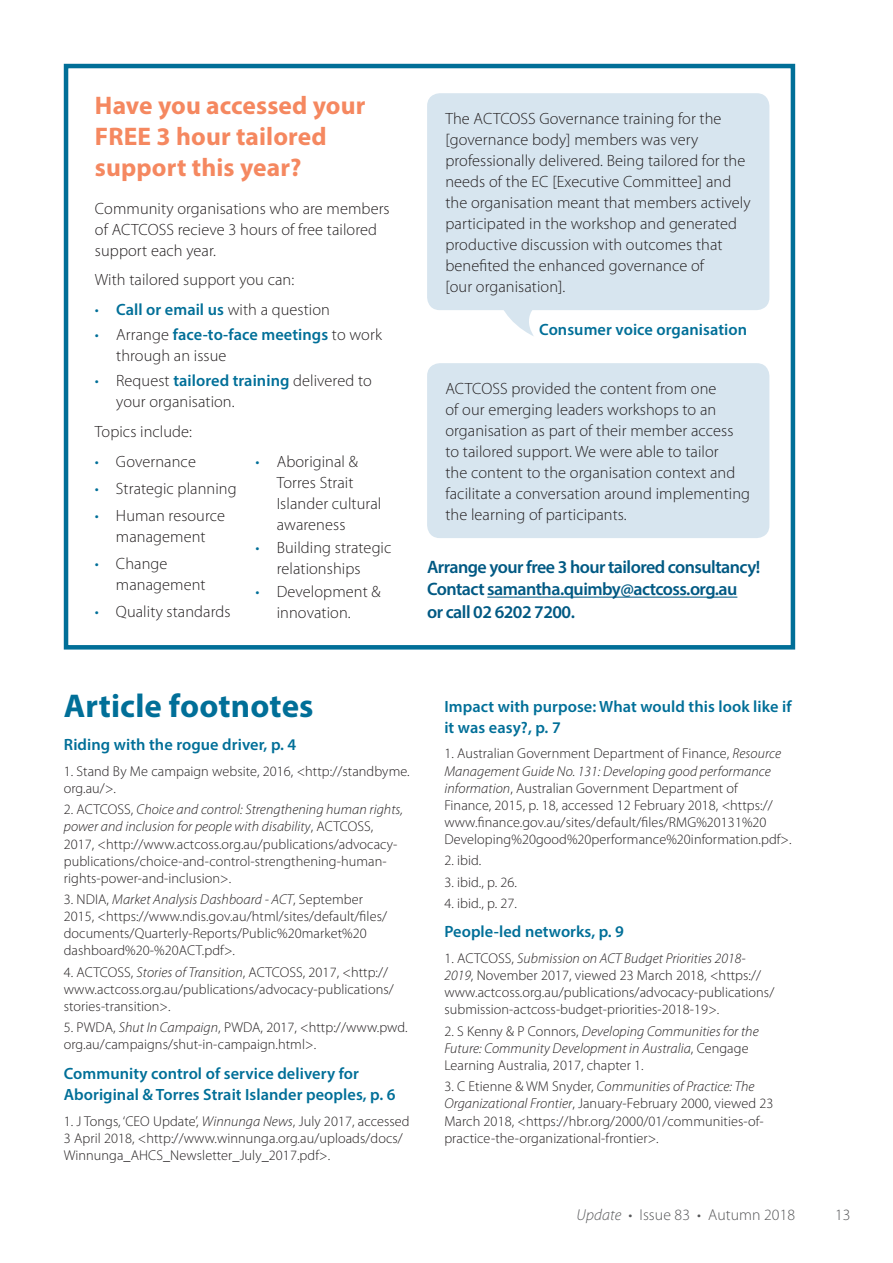
<style>
.page{position:relative;width:893px;height:1263px;background:#fff}
.page>*{position:absolute;margin:0;border:0;box-sizing:border-box;transform-origin:0 0}
.t1{font:700 33px "Myriad Pro";letter-spacing:.005em;color:#016f98}
.t2{font:700 25.5px/30.6px "Myriad Pro";letter-spacing:.005em;color:#f58860}
.t3{font:600 18px/22.5px "Myriad Pro";letter-spacing:-.03em;color:#005983}
.t4{font:300 16.35px/21px "Myriad Pro";letter-spacing:.005em;color:#231f20}
.t5{font:600 16.35px/21px "Myriad Pro";letter-spacing:.005em;color:#016f98}
.t6{font:300 15.75px "Myriad Pro";letter-spacing:.005em;color:#57585a}
.t7{font:300 14.25px/17.1px "Myriad Pro";letter-spacing:.005em;color:#231f20}
.t8{font:italic 300 14.25px/17.1px "Myriad Pro";letter-spacing:.005em;color:#231f20}
.s1{font-weight:300}
.s2{font-weight:300;color:#231f20}
.s3{color:#016f98}
.s4{font-weight:600;color:#016f98}
.s5{font-style:italic}
.s6{font-style:normal}
</style>
<div class="page">
<div style="left:64px;top:64px;width:731px;height:585px;border:4px solid #016f98"></div>
<div style="left:427px;top:363px;width:342px;height:175px;background:#d7e5ef;border-radius:13px"></div>
<svg style="left:503px;top:310px;width:31px;height:26px"></svg>
<hr style="left:487px;top:597px;width:250px;height:1px;background:#005983">
<div style="left:427px;top:93px;width:342px;height:217px;background:#d7e5ef;border-radius:13px"></div>
<h2 class="t2" style="left:95px;top:90px;width:272px">Have you accessed your<br>FREE 3 hour tailored support this year?</h2>
<p class="t4" style="left:95px;top:198px;width:296px">Community organisations who are members of ACTCOSS recieve 3 hours of free tailored support each year.</p>
<p class="t4" style="left:95px;top:269px;width:201px">With tailored support you can:</p>
<p class="t5" style="left:95px;top:298px;width:236px"><span class="s1">•</span> Call or email us <span class="s2">with a question</span></p>
<p class="t4" style="left:116px;top:324px;width:267px;text-indent:-21px"><span class="s3">•</span> Arrange <span class="s4">face-to-face meetings</span> to work through an issue</p>
<p class="t4" style="left:116px;top:370px;width:257px;text-indent:-21px"><span class="s3">•</span> Request <span class="s4">tailored training</span> delivered to your organisation.</p>
<p class="t4" style="left:95px;top:421px;width:99px">Topics include:</p>
<p class="t4" style="left:95px;top:451px;width:103px"><span class="s3">•</span> Governance</p>
<p class="t4" style="left:95px;top:478px;width:143px"><span class="s3">•</span> Strategic planning</p>
<p class="t4" style="left:95px;top:505px;width:132px;text-align:center"><span class="s3">•</span> Human resource management</p>
<p class="t4" style="left:116px;top:553px;width:91px;text-indent:-21px"><span class="s3">•</span> Change management</p>
<p class="t4" style="left:95px;top:601px;width:137px"><span class="s3">•</span> Quality standards</p>
<p class="t4" style="left:277px;top:451px;width:106px;text-indent:-21px"><span class="s3">•</span> Aboriginal &amp;<br>Torres Strait<br>Islander cultural awareness</p>
<p class="t4" style="left:255px;top:537px;width:137px;text-align:center"><span class="s3">•</span> Building strategic relationships</p>
<p class="t4" style="left:255px;top:581px;width:127px;text-align:center"><span class="s3">•</span> Development &amp; innovation.</p>
<p class="t4" style="left:445px;top:108px;width:307px">The ACTCOSS Governance training for the [governance body] members was very professionally delivered. Being tailored for the needs of the EC [Executive Committee] and the organisation meant that members actively participated in the workshop and generated productive discussion with outcomes that benefited the enhanced governance of<br>[our organisation].</p>
<p class="t5" style="left:539px;top:318px;width:209px">Consumer voice organisation</p>
<p class="t4" style="left:445px;top:378px;width:306px">ACTCOSS provided the content from one<br>of our emerging leaders workshops to an organisation as part of their member access to tailored support. We were able to tailor<br>the content to the organisation context and facilitate a conversation around implementing the learning of participants.</p>
<p class="t3" style="left:427px;top:555px;width:335px">Arrange your free 3 hour tailored consultancy!<br>Contact samantha.quimby@actcoss.org.au<br>or call 02 6202 7200.</p>
<h1 class="t1" style="left:64px;top:684px;width:251px">Article footnotes</h1>
<p class="t5" style="left:444px;top:695px;width:349px">Impact with purpose: What would this look like if it was easy?, p. 7</p>
<p class="t7" style="left:444px;top:745px;width:349px">1. Australian Government Department of Finance, <span class="s5">Resource Management Guide No. 131: Developing good performance information</span>, Australian Government Department of<br>Finance, 2015, p. 18, accessed 12 February 2018, &lt;https:// www.finance.gov.au/sites/default/files/RMG%20131%20<br>Developing%20good%20performance%20information.pdf&gt;.</p>
<p class="t7" style="left:444px;top:852px;width:38px">2. ibid.</p>
<p class="t7" style="left:444px;top:873px;width:74px">3. ibid., p. 26.</p>
<p class="t7" style="left:444px;top:894px;width:74px">4. ibid., p. 27.</p>
<p class="t5" style="left:444px;top:921px;width:181px">People-led networks, p. 9</p>
<p class="t7" style="left:444px;top:950px;width:331px">1. ACTCOSS, <span class="s5">Submission on ACT Budget Priorities 2018- 2019</span>, November 2017, viewed 23 March 2018, &lt;https:// www.actcoss.org.au/publications/advocacy-publications/ submission-actcoss-budget-priorities-2018-19&gt;.</p>
<p class="t8" style="left:444px;top:1022px;width:316px"><span class="s6">2. S Kenny &amp; P Connors,</span> Developing Communities for the<br>Future: Community Development in Australia<span class="s6">, Cengage<br>Learning Australia, 2017, chapter 1.</span></p>
<p class="t7" style="left:444px;top:1078px;width:330px">3. C Etienne &amp; WM Snyder, <span class="s5">Communities of Practice: The Organizational Frontier</span>, January-February 2000, viewed 23<br>March 2018, &lt;https://hbr.org/2000/01/communities-of&shy;practice-the-organizational-frontier&gt;.</p>
<p class="t5" style="left:64px;top:734px;width:234px">Riding with the rogue driver, p. 4</p>
<p class="t7" style="left:64px;top:762px;width:347px">1. Stand By Me campaign website, 2016, &lt;http://standbyme. org.au/&gt;.</p>
<p class="t7" style="left:64px;top:801px;width:341px">2. ACTCOSS, <span class="s5">Choice and control: Strengthening human rights, power and inclusion for people with disability</span>, ACTCOSS, 2017, &lt;http://www.actcoss.org.au/publications/advocacy&shy;publications/choice-and-control-strengthening-human&shy;rights-power-and-inclusion&gt;.</p>
<p class="t7" style="left:64px;top:891px;width:325px">3. NDIA, <span class="s5">Market Analysis Dashboard - ACT</span>, September 2015, &lt;https://www.ndis.gov.au/html/sites/default/files/ documents/Quarterly-Reports/Public%20market%20 dashboard%20-%20ACT.pdf&gt;.</p>
<p class="t7" style="left:64px;top:963px;width:331px">4. ACTCOSS, <span class="s5">Stories of Transition</span>, ACTCOSS, 2017, &lt;http:// www.actcoss.org.au/publications/advocacy-publications/ stories-transition&gt;.</p>
<p class="t7" style="left:64px;top:1019px;width:345px">5. PWDA, <span class="s5">Shut In Campaign</span>, PWDA, 2017, &lt;http://www.pwd. org.au/campaigns/shut-in-campaign.html&gt;.</p>
<p class="t5" style="left:64px;top:1062px;width:333px">Community control of service delivery for<br>Aboriginal &amp; Torres Strait Islander peoples, p. 6</p>
<p class="t7" style="left:64px;top:1112px;width:347px">1. J Tongs, ‘CEO Update’, <span class="s5">Winnunga News</span>, July 2017, accessed<br>3 April 2018, &lt;http://www.winnunga.org.au/uploads/docs/<br>Winnunga_AHCS_Newsletter_July_2017.pdf&gt;.</p>
<p class="t6" style="left:577px;top:1206px;width:220px"><span class="s5">Update</span> • Issue 83 • Autumn 2018</p>
<p class="t6" style="left:835px;top:1206px;width:17px">13</p>
</div>
